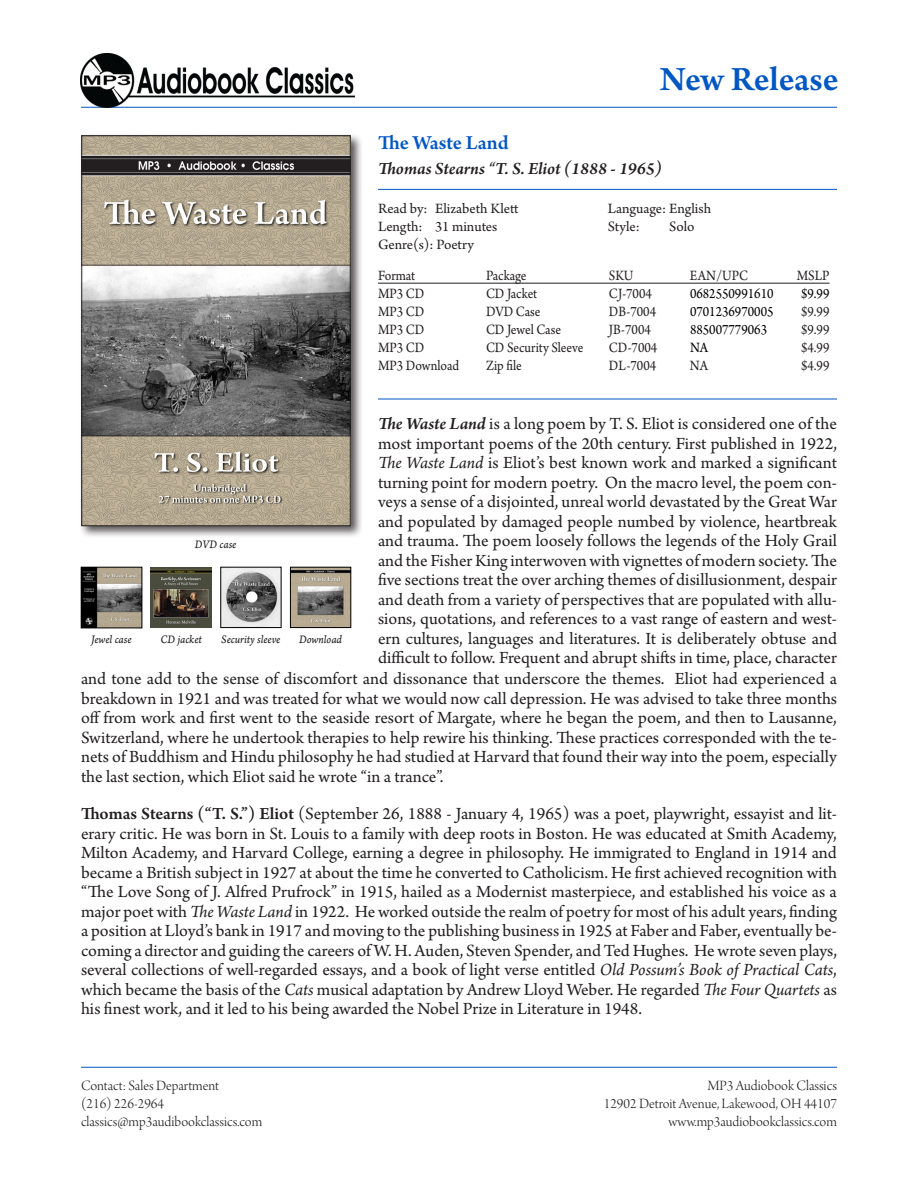
<style>
.page{position:relative;width:918px;height:1188px;background:#fff}
.page>*{position:absolute;margin:0;border:0;box-sizing:border-box;transform-origin:0 0}
.t1{font:600 36px "Arno Pro";letter-spacing:-.005em;color:#0057c2}
.t2{font:600 21px "Arno Pro";letter-spacing:-.005em;color:#0057c2}
.Description{font:18px/19.5px "Arno Pro";color:#231f20;text-align:justify}
.Description-2{font:italic 600 18px "Arno Pro";color:#231f20}
.Description-3{font:15px "Arno Pro";color:#231f20;scale:.9 1}
.Description-4{font:15px "Arno Pro Light Display";color:#231f20}
.Description-5{font:15px "Arno Pro";color:#231f20}
.Description-6{font:15px "Arno Pro";color:#000;scale:.9 1}
.Description-7{font:12px "Arno Pro Italic Caption";letter-spacing:-.005em;color:#231f20;scale:.9 1}
.s1{font-weight:600;font-style:italic}
.s2{font-style:italic}
.s3{font-weight:600}
</style>
<div class="page">
<hr style="left:378px;top:189px;width:459px;height:1px;background:#0057c2">
<hr style="left:378px;top:399px;width:459px;height:1px;background:#0057c2">
<hr style="left:81px;top:1067px;width:756px;height:1px;background:#0057c2">
<hr style="left:81px;top:107px;width:756px;height:1px;background:#0057c2">
<div style="left:78px;top:132px;width:285px;height:406px;background:#231f20;opacity:.75"></div>
<img style="left:83px;top:137px;width:266px;height:387px">
<div style="left:81px;top:135px;width:270px;height:391px;border:1px solid #231f20"></div>
<img style="left:83px;top:569px;width:57px;height:57px">
<div style="left:81px;top:567px;width:61px;height:61px;border:1px solid #000"></div>
<img style="left:292px;top:569px;width:57px;height:57px">
<div style="left:290px;top:567px;width:61px;height:61px;border:1px solid #000"></div>
<img style="left:223px;top:569px;width:56px;height:57px">
<img style="left:81px;top:54px;width:274px;height:54px">
<hr style="left:378px;top:283px;width:452px;height:1px;background:#231f20">
<img style="left:151px;top:567px;width:61px;height:61px">
<p class="t2" style="left:378px;top:131px;width:132px">The Waste Land</p>
<p class="t1" style="left:660px;top:59px;width:180px">New Release</p>
<p class="Description-2" style="left:378px;top:158px;width:285px">Thomas Stearns “T. S. Eliot (1888 - 1965)</p>
<p class="Description-5" style="left:378px;top:200px;width:142px">Read by: Elizabeth Klett</p>
<p class="Description-5" style="left:378px;top:218px;width:121px">Length: 31 minutes</p>
<p class="Description-5" style="left:378px;top:236px;width:97px">Genre(s): Poetry</p>
<p class="Description-5" style="left:608px;top:200px;width:105px">Language: English</p>
<p class="Description-5" style="left:608px;top:218px;width:34px">Style:</p>
<p class="Description-5" style="left:669px;top:218px;width:27px">Solo</p>
<p class="Description-3" style="left:378px;top:267px;width:43px">Format</p>
<p class="Description-3" style="left:486px;top:267px;width:47px">Package</p>
<p class="Description-3" style="left:609px;top:267px;width:28px">SKU</p>
<p class="Description-3" style="left:690px;top:267px;width:66px">EAN/UPC</p>
<p class="Description-3" style="left:797px;top:267px;width:38px">MSLP</p>
<p class="Description-3" style="left:378px;top:285px;width:53px">MP3 CD</p>
<p class="Description-3" style="left:486px;top:285px;width:59px">CD Jacket</p>
<p class="Description-3" style="left:609px;top:285px;width:49px">CJ-7004</p>
<p class="Description-6" style="left:690px;top:285px;width:94px">0682550991610</p>
<p class="Description-6" style="left:801px;top:285px;width:33px">$9.99</p>
<p class="Description-3" style="left:378px;top:303px;width:53px">MP3 CD</p>
<p class="Description-3" style="left:486px;top:303px;width:62px">DVD Case</p>
<p class="Description-3" style="left:609px;top:303px;width:54px">DB-7004</p>
<p class="Description-6" style="left:690px;top:303px;width:94px">0701236970005</p>
<p class="Description-3" style="left:801px;top:303px;width:33px">$9.99</p>
<p class="Description-3" style="left:378px;top:321px;width:53px">MP3 CD</p>
<p class="Description-3" style="left:486px;top:321px;width:85px">CD Jewel Case</p>
<p class="Description-3" style="left:609px;top:321px;width:48px">JB-7004</p>
<p class="Description-6" style="left:690px;top:321px;width:87px">885007779063</p>
<p class="Description-3" style="left:801px;top:321px;width:33px">$9.99</p>
<p class="Description-3" style="left:378px;top:339px;width:53px">MP3 CD</p>
<p class="Description-3" style="left:486px;top:339px;width:110px">CD Security Sleeve</p>
<p class="Description-3" style="left:609px;top:339px;width:55px">CD-7004</p>
<p class="Description-6" style="left:690px;top:339px;width:22px">NA</p>
<p class="Description-3" style="left:801px;top:339px;width:33px">$4.99</p>
<p class="Description-3" style="left:378px;top:357px;width:92px">MP3 Download</p>
<p class="Description-3" style="left:486px;top:357px;width:41px">Zip file</p>
<p class="Description-3" style="left:609px;top:357px;width:54px">DL-7004</p>
<p class="Description-3" style="left:690px;top:357px;width:22px">NA</p>
<p class="Description-3" style="left:801px;top:357px;width:33px">$4.99</p>
<p class="Description" style="left:378px;top:415px;width:460px"><span class="s1">The Waste Land</span> is a long poem by T. S. Eliot is considered one of the</p>
<p class="Description" style="left:378px;top:434px;width:461px">most important poems of the 20th century. First published in 1922,</p>
<p class="Description" style="left:378px;top:454px;width:461px"><span class="s2">The Waste Land</span> is Eliot’s best known work and marked a significant</p>
<p class="Description" style="left:378px;top:473px;width:461px">turning point for modern poetry. On the macro level, the poem con-</p>
<p class="Description" style="left:378px;top:493px;width:460px">veys a sense of a disjointed, unreal world devastated by the Great War</p>
<p class="Description" style="left:378px;top:512px;width:460px">and populated by damaged people numbed by violence, heartbreak</p>
<p class="Description" style="left:378px;top:532px;width:461px">and trauma. The poem loosely follows the legends of the Holy Grail</p>
<p class="Description" style="left:378px;top:551px;width:460px">and the Fisher King interwoven with vignettes of modern society. The</p>
<p class="Description" style="left:378px;top:571px;width:461px">five sections treat the over arching themes of disillusionment, despair</p>
<p class="Description" style="left:378px;top:590px;width:461px">and death from a variety of perspectives that are populated with allu-</p>
<p class="Description" style="left:378px;top:610px;width:461px">sions, quotations, and references to a vast range of eastern and west-</p>
<p class="Description" style="left:378px;top:629px;width:460px">ern cultures, languages and literatures. It is deliberately obtuse and</p>
<p class="Description" style="left:378px;top:649px;width:460px">difficult to follow. Frequent and abrupt shifts in time, place, character</p>
<p class="Description" style="left:81px;top:670px;width:758px">and tone add to the sense of discomfort and dissonance that underscore the themes. Eliot had experienced a</p>
<p class="Description" style="left:81px;top:689px;width:758px">breakdown in 1921 and was treated for what we would now call depression. He was advised to take three months</p>
<p class="Description" style="left:81px;top:709px;width:757px">off from work and first went to the seaside resort of Margate, where he began the poem, and then to Lausanne,</p>
<p class="Description" style="left:81px;top:728px;width:758px">Switzerland, where he undertook therapies to help rewire his thinking. These practices corresponded with the te-</p>
<p class="Description" style="left:81px;top:748px;width:757px">nets of Buddhism and Hindu philosophy he had studied at Harvard that found their way into the poem, especially</p>
<p class="Description" style="left:81px;top:767px;width:364px">the last section, which Eliot said he wrote “in a trance”.</p>
<p class="Description" style="left:81px;top:805px;width:758px"><span class="s3">Thomas Stearns (“T. S.”) Eliot</span> (September 26, 1888 - January 4, 1965) was a poet, playwright, essayist and lit&shy;erary critic. He was born in St. Louis to a family with deep roots in Boston. He was educated at Smith Academy, Milton Academy, and Harvard College, earning a degree in philosophy. He immigrated to England in 1914 and became a British subject in 1927 at about the time he converted to Catholicism. He first achieved recognition with “The Love Song of J. Alfred Prufrock” in 1915, hailed as a Modernist masterpiece, and established his voice as a major poet with <span class="s2">The Waste Land</span> in 1922. He worked outside the realm of poetry for most of his adult years, finding a position at Lloyd’s bank in 1917 and moving to the publishing business in 1925 at Faber and Faber, eventually be&shy;coming a director and guiding the careers of W. H. Auden, Steven Spender, and Ted Hughes. He wrote seven plays, several collections of well-regarded essays, and a book of light verse entitled <span class="s2">Old Possum’s Book of Practical Cats</span>, which became the basis of the <span class="s2">Cats</span> musical adaptation by Andrew Lloyd Weber. He regarded <span class="s2">The Four Quartets</span> as his finest work, and it led to his being awarded the Nobel Prize in Literature in 1948.</p>
<p class="Description-7" style="left:195px;top:537px;width:48px">DVD case</p>
<p class="Description-7" style="left:91px;top:632px;width:46px">Jewel case</p>
<p class="Description-7" style="left:221px;top:632px;width:67px">Security sleeve</p>
<p class="Description-7" style="left:299px;top:632px;width:49px">Download</p>
<p class="Description-7" style="left:160px;top:632px;width:47px">CD jacket</p>
<p class="Description-4" style="left:81px;top:1078px;width:140px">Contact: Sales Department</p>
<p class="Description-4" style="left:81px;top:1096px;width:85px">(216) 226-2964</p>
<p class="Description-4" style="left:81px;top:1114px;width:183px">classics@mp3audibookclassics.com</p>
<p class="Description-4" style="left:707px;top:1078px;width:131px">MP3 Audiobook Classics</p>
<p class="Description-4" style="left:604px;top:1096px;width:235px">12902 Detroit Avenue, Lakewood, OH 44107</p>
<p class="Description-4" style="left:669px;top:1114px;width:170px">www.mp3audiobookclassics.com</p>
</div>
